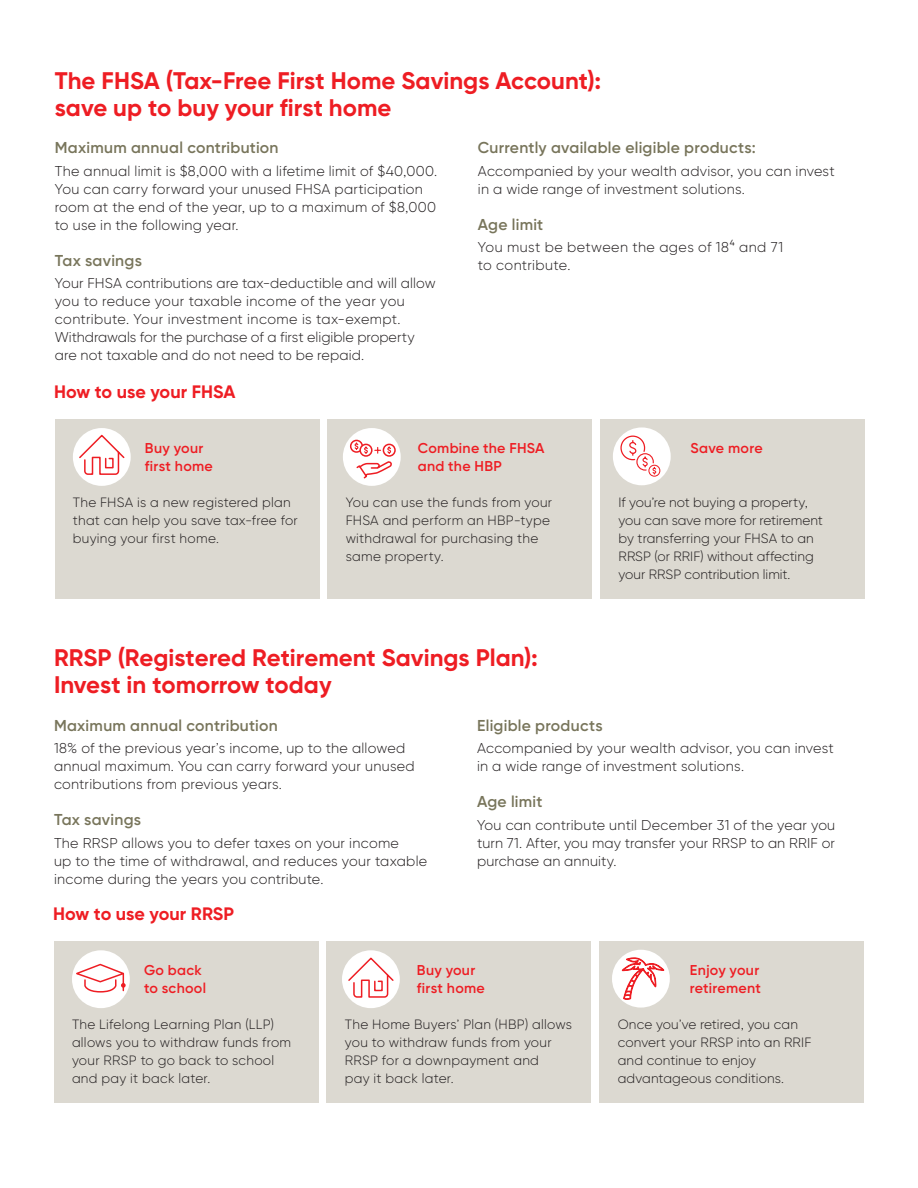
<style>
.page{position:relative;width:918px;height:1188px;background:#fff}
.page>*{position:absolute;margin:0;border:0;box-sizing:border-box;transform-origin:0 0}
.t1{font:700 24px/27px "Gilroy BN";color:#ee1d23}
.t2{font:700 18px "Gilroy BN";color:#ee1d23}
.t3{font:600 15.75px "Gilroy BN";letter-spacing:.015em;color:#78755b}
.t4{font:300 14.25px/18px "Gilroy BN";letter-spacing:.015em;color:#231f20}
.t5{font:600 14.25px/18px "Gilroy BN";letter-spacing:.02em;color:#ee1d23}
.t6{font:300 13.5px/18px "Gilroy BN";letter-spacing:.015em;color:#231f20}
</style>
<div class="page">
<div style="left:54px;top:941px;width:264px;height:162px;background:#dcd9d1"></div>
<div style="left:327px;top:941px;width:264px;height:162px;background:#dcd9d1"></div>
<div style="left:600px;top:941px;width:264px;height:162px;background:#dcd9d1"></div>
<div style="left:72px;top:950px;width:58px;height:58px;background:#fff;border-radius:50%"></div>
<div style="left:342px;top:950px;width:58px;height:58px;background:#fff;border-radius:50%"></div>
<div style="left:612px;top:950px;width:58px;height:58px;background:#fff;border-radius:50%"></div>
<svg style="left:621px;top:949px;width:44px;height:59px"></svg>
<svg style="left:75px;top:963px;width:53px;height:30px"></svg>
<svg style="left:347px;top:956px;width:47px;height:42px"></svg>
<div style="left:55px;top:419px;width:264px;height:180px;background:#dcd9d1"></div>
<div style="left:328px;top:419px;width:264px;height:180px;background:#dcd9d1"></div>
<div style="left:601px;top:419px;width:264px;height:180px;background:#dcd9d1"></div>
<div style="left:73px;top:428px;width:58px;height:58px;background:#fff;border-radius:50%"></div>
<svg style="left:79px;top:433px;width:46px;height:43px"></svg>
<div style="left:343px;top:428px;width:58px;height:58px;background:#fff;border-radius:50%"></div>
<svg style="left:375px;top:447px;width:6px;height:6px"></svg>
<svg style="left:356px;top:462px;width:37px;height:18px"></svg>
<svg style="left:387px;top:447px;width:5px;height:7px"></svg>
<div style="left:383px;top:444px;width:13px;height:13px;border:2px solid #ee1d23;border-radius:50%"></div>
<div style="left:359px;top:444px;width:14px;height:13px;border:2px solid #ee1d23;border-radius:50%"></div>
<svg style="left:350px;top:439px;width:19px;height:16px"></svg>
<div style="left:613px;top:427px;width:58px;height:58px;background:#fff;border-radius:50%"></div>
<div style="left:648px;top:465px;width:12px;height:12px;border:1px solid #ee1d23;border-radius:50%"></div>
<svg style="left:620px;top:435px;width:37px;height:40px"></svg>
<h1 class="t1" style="left:55px;top:67px;width:548px">The FHSA (Tax-Free First Home Savings Account): save up to buy your first home</h1>
<p class="t3" style="left:55px;top:138px;width:225px">Maximum annual contribution</p>
<p class="t4" style="left:55px;top:161px;width:384px">The annual limit is $8,000 with a lifetime limit of $40,000.<br>You can carry forward your unused FHSA participation room at the end of the year, up to a maximum of $8,000 to use in the following year.</p>
<p class="t3" style="left:55px;top:250px;width:89px">Tax savings</p>
<p class="t4" style="left:55px;top:274px;width:382px">Your FHSA contributions are tax-deductible and will allow you to reduce your taxable income of the year you contribute. Your investment income is tax-exempt.<br>Withdrawals for the purchase of a first eligible property are not taxable and do not need to be repaid.</p>
<p class="t3" style="left:478px;top:138px;width:279px">Currently available eligible products:</p>
<p class="t4" style="left:478px;top:161px;width:358px">Accompanied by your wealth advisor, you can invest in a wide range of investment solutions.</p>
<p class="t3" style="left:478px;top:214px;width:67px">Age limit</p>
<p class="t4" style="left:478px;top:238px;width:307px">You must be between the ages of 184 and 71 to contribute.</p>
<p class="t2" style="left:54px;top:380px;width:183px">How to use your FHSA</p>
<p class="t5" style="left:145px;top:439px;width:70px">Buy your first home</p>
<p class="t6" style="left:73px;top:493px;width:227px">The FHSA is a new registered plan that can help you save tax-free for buying your first home.</p>
<p class="t5" style="left:418px;top:439px;width:128px">Combine the FHSA and the HBP</p>
<p class="t6" style="left:346px;top:493px;width:208px">You can use the funds from your<br>FHSA and perform an HBP-type withdrawal for purchasing the same property.</p>
<p class="t5" style="left:691px;top:439px;width:74px">Save more</p>
<p class="t6" style="left:619px;top:493px;width:206px">If you’re not buying a property, you can save more for retirement by transferring your FHSA to an<br>RRSP (or RRIF) without affecting your RRSP contribution limit.</p>
<h1 class="t1" style="left:54px;top:644px;width:485px">RRSP (Registered Retirement Savings Plan):<br>Invest in tomorrow today</h1>
<p class="t3" style="left:54px;top:716px;width:225px">Maximum annual contribution</p>
<p class="t4" style="left:54px;top:739px;width:362px">18% of the previous year’s income, up to the allowed annual maximum. You can carry forward your unused contributions from previous years.</p>
<p class="t3" style="left:54px;top:810px;width:89px">Tax savings</p>
<p class="t4" style="left:54px;top:834px;width:375px">The RRSP allows you to defer taxes on your income<br>up to the time of withdrawal, and reduces your taxable income during the years you contribute.</p>
<p class="t3" style="left:477px;top:716px;width:127px">Eligible products</p>
<p class="t4" style="left:477px;top:739px;width:358px">Accompanied by your wealth advisor, you can invest in a wide range of investment solutions.</p>
<p class="t3" style="left:477px;top:792px;width:67px">Age limit</p>
<p class="t4" style="left:477px;top:816px;width:360px;text-align:justify">You can contribute until December 31 of the year you turn 71. After, you may transfer your RRSP to an RRIF or purchase an annuity.</p>
<p class="t2" style="left:53px;top:902px;width:183px">How to use your RRSP</p>
<p class="t5" style="left:144px;top:961px;width:64px">Go back to school</p>
<p class="t6" style="left:72px;top:1015px;width:221px">The Lifelong Learning Plan (LLP) allows you to withdraw funds from your RRSP to go back to school and pay it back later.</p>
<p class="t5" style="left:417px;top:961px;width:70px">Buy your first home</p>
<p class="t6" style="left:345px;top:1015px;width:229px">The Home Buyers’ Plan (HBP) allows you to withdraw funds from your<br>RRSP for a downpayment and<br>pay it back later.</p>
<p class="t5" style="left:690px;top:961px;width:73px">Enjoy your retirement</p>
<p class="t6" style="left:618px;top:1015px;width:195px">Once you’ve retired, you can convert your RRSP into an RRIF and continue to enjoy advantageous conditions.</p>
</div>
